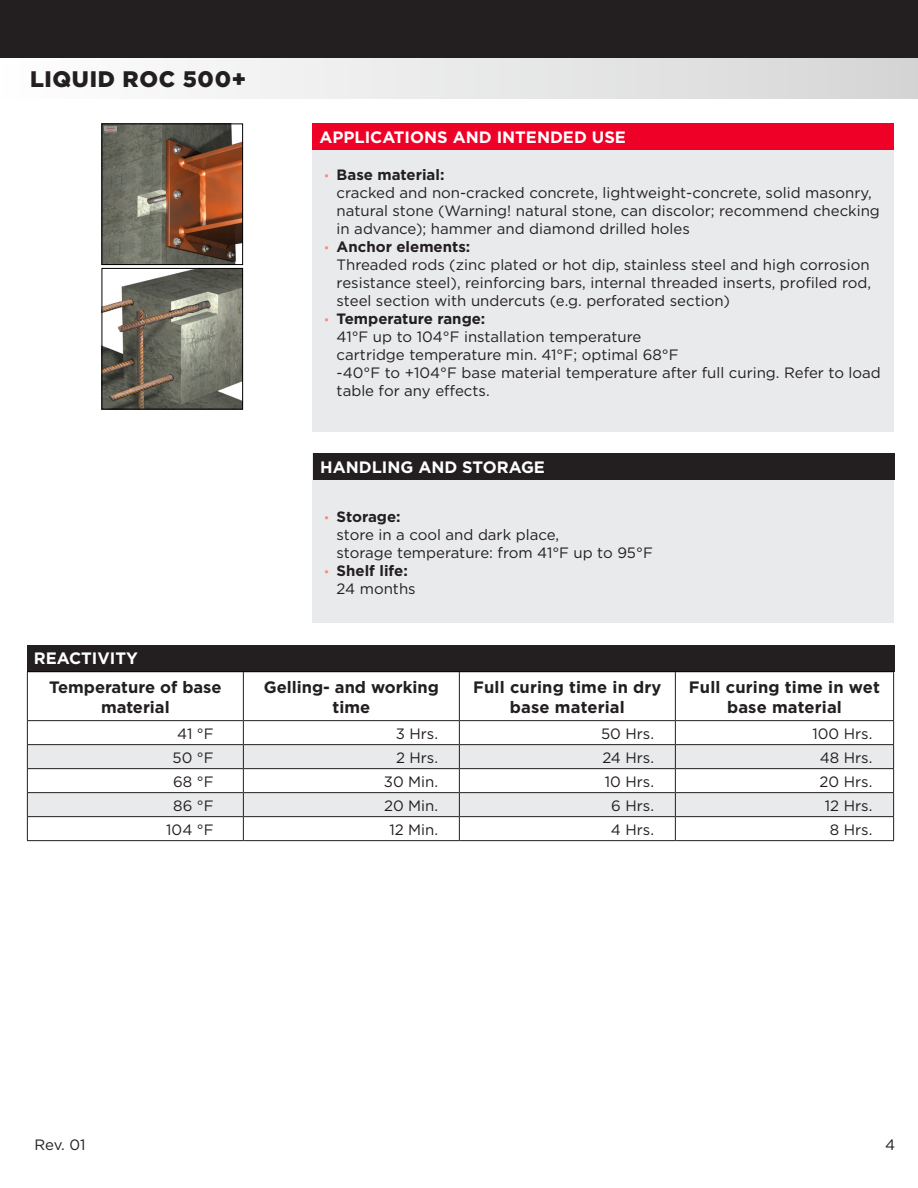
<style>
.page{position:relative;width:918px;height:1188px;background:#fff}
.page>*{position:absolute;margin:0;border:0;box-sizing:border-box;transform-origin:0 0}
.t1{font:900 22.5px "Gotham";letter-spacing:.03em;color:#231f20}
.t2{font:700 16.5px/19.8px "Gotham";letter-spacing:.01em;color:#231f20;text-align:center}
.t3{font:700 16.5px "Gotham";color:#fff}
.Copy{font:15px/18px "Gotham";color:#231f20}
.t4{font:700 15px/18px "Gotham";color:#231f20}
.s1{font-size:12px;color:#fd8979}
.s2{font-weight:700}
.s3{font-weight:400;font-size:12px;color:#fd8979}
.s4{font-weight:400}
</style>
<div class="page">
<div style="left:313px;top:124px;width:581px;height:308px;background:#e9eaeb"></div>
<div style="left:0;top:58px;width:918px;height:41px;background:linear-gradient(to right,#fefeff,#d6d6d6)"></div>
<div style="left:313px;top:124px;width:581px;height:26px;background:#ef0027"></div>
<div style="left:0;top:0;width:918px;height:58px;background:#231f20"></div>
<img style="left:104px;top:126px;width:137px;height:137px">
<div style="left:102px;top:124px;width:141px;height:141px;border:1px solid #000"></div>
<img style="left:104px;top:270px;width:137px;height:137px">
<div style="left:102px;top:268px;width:141px;height:141px;border:1px solid #000"></div>
<div style="left:27px;top:645px;width:867px;height:26px;background:#231f20"></div>
<svg style="left:28px;top:745px;width:865px;height:71px;fill:#e9eaeb"></svg>
<hr style="left:27px;top:671px;width:216px;height:1px;background:#231f20">
<hr style="left:27px;top:672px;width:1px;height:48px;background:#231f20">
<hr style="left:243px;top:671px;width:216px;height:1px;background:#231f20">
<hr style="left:243px;top:672px;width:1px;height:48px;background:#231f20">
<hr style="left:459px;top:671px;width:216px;height:1px;background:#231f20">
<hr style="left:459px;top:672px;width:1px;height:48px;background:#231f20">
<hr style="left:675px;top:671px;width:219px;height:1px;background:#231f20">
<hr style="left:675px;top:672px;width:1px;height:48px;background:#231f20">
<hr style="left:893px;top:672px;width:1px;height:48px;background:#231f20">
<hr style="left:27px;top:720px;width:216px;height:1px;background:#231f20">
<hr style="left:243px;top:720px;width:216px;height:1px;background:#231f20">
<hr style="left:459px;top:720px;width:216px;height:1px;background:#231f20">
<hr style="left:675px;top:720px;width:219px;height:1px;background:#231f20">
<hr style="left:27px;top:744px;width:216px;height:1px;background:#231f20">
<hr style="left:243px;top:744px;width:216px;height:1px;background:#231f20">
<hr style="left:459px;top:744px;width:216px;height:1px;background:#231f20">
<hr style="left:675px;top:744px;width:219px;height:1px;background:#231f20">
<hr style="left:27px;top:768px;width:216px;height:1px;background:#231f20">
<hr style="left:243px;top:768px;width:216px;height:1px;background:#231f20">
<hr style="left:459px;top:768px;width:216px;height:1px;background:#231f20">
<hr style="left:675px;top:768px;width:219px;height:1px;background:#231f20">
<hr style="left:27px;top:792px;width:216px;height:1px;background:#231f20">
<hr style="left:243px;top:792px;width:216px;height:1px;background:#231f20">
<hr style="left:459px;top:792px;width:216px;height:1px;background:#231f20">
<hr style="left:675px;top:792px;width:219px;height:1px;background:#231f20">
<svg style="left:27px;top:721px;width:1px;height:119px"></svg>
<svg style="left:243px;top:721px;width:1px;height:119px"></svg>
<svg style="left:459px;top:721px;width:1px;height:119px"></svg>
<svg style="left:675px;top:721px;width:1px;height:119px"></svg>
<svg style="left:893px;top:721px;width:1px;height:119px"></svg>
<hr style="left:27px;top:816px;width:216px;height:1px;background:#231f20">
<hr style="left:243px;top:816px;width:216px;height:1px;background:#231f20">
<hr style="left:459px;top:816px;width:216px;height:1px;background:#231f20">
<hr style="left:675px;top:816px;width:219px;height:1px;background:#231f20">
<hr style="left:27px;top:840px;width:216px;height:1px;background:#231f20">
<hr style="left:243px;top:840px;width:216px;height:1px;background:#231f20">
<hr style="left:459px;top:840px;width:216px;height:1px;background:#231f20">
<hr style="left:675px;top:840px;width:219px;height:1px;background:#231f20">
<div style="left:313px;top:454px;width:581px;height:169px;background:#e9eaeb"></div>
<div style="left:313px;top:454px;width:582px;height:26px;background:#231f20"></div>
<p class="t1" style="left:30px;top:63px;width:218px">LIQUID ROC 500+</p>
<p class="t3" style="left:319px;top:126px;width:308px">APPLICATIONS AND INTENDED USE</p>
<p class="Copy" style="left:337px;top:165px;width:545px;text-indent:-13px"><span class="s1">•</span> <span class="s2">Base material:<br></span>cracked and non-cracked concrete, lightweight-concrete, solid masonry, natural stone (Warning! natural stone, can discolor; recommend checking in advance); hammer and diamond drilled holes</p>
<p class="Copy" style="left:337px;top:237px;width:536px;text-indent:-13px"><span class="s1">•</span> <span class="s2">Anchor elements:<br></span>Threaded rods (zinc plated or hot dip, stainless steel and high corrosion resistance steel), reinforcing bars, internal threaded inserts, profiled rod, steel section with undercuts (e.g. perforated section)</p>
<p class="Copy" style="left:337px;top:309px;width:306px;text-indent:-13px"><span class="s1">•</span> <span class="s2">Temperature range:<br></span>41°F up to 104°F installation temperature</p>
<p class="Copy" style="left:337px;top:345px;width:343px">cartridge temperature min. 41°F; optimal 68°F</p>
<p class="Copy" style="left:337px;top:363px;width:546px">-40°F to +104°F base material temperature after full curing. Refer to load table for any effects.</p>
<p class="t3" style="left:320px;top:456px;width:226px">HANDLING AND STORAGE</p>
<p class="Copy" style="left:337px;top:507px;width:318px;text-indent:-13px"><span class="s1">•</span> <span class="s2">Storage:<br></span>store in a cool and dark place,<br>storage temperature: from 41°F up to 95°F</p>
<p class="t4" style="left:337px;top:562px;width:81px;text-indent:-13px"><span class="s3">•</span> Shelf life:<br><span class="s4">24 months</span></p>
<p class="t3" style="left:34px;top:647px;width:106px">REACTIVITY</p>
<p class="t2" style="left:49px;top:677px;width:174px">Temperature of base material</p>
<p class="t2" style="left:264px;top:677px;width:177px">Gelling- and working time</p>
<p class="t2" style="left:473px;top:677px;width:190px">Full curing time in dry base material</p>
<p class="t2" style="left:689px;top:677px;width:193px">Full curing time in wet base material</p>
<p class="Copy" style="left:177px;top:724px;width:38px">41 °F</p>
<p class="Copy" style="left:396px;top:724px;width:44px">3 Hrs.</p>
<p class="Copy" style="left:601px;top:724px;width:55px">50 Hrs.</p>
<p class="Copy" style="left:812px;top:724px;width:61px">100 Hrs.</p>
<p class="Copy" style="left:172px;top:748px;width:43px">50 °F</p>
<p class="Copy" style="left:396px;top:748px;width:44px">2 Hrs.</p>
<p class="Copy" style="left:602px;top:748px;width:53px">24 Hrs.</p>
<p class="Copy" style="left:820px;top:748px;width:54px">48 Hrs.</p>
<p class="Copy" style="left:173px;top:772px;width:42px">68 °F</p>
<p class="Copy" style="left:384px;top:772px;width:56px">30 Min.</p>
<p class="Copy" style="left:605px;top:772px;width:51px">10 Hrs.</p>
<p class="Copy" style="left:820px;top:772px;width:54px">20 Hrs.</p>
<p class="Copy" style="left:173px;top:796px;width:42px">86 °F</p>
<p class="Copy" style="left:384px;top:796px;width:56px">20 Min.</p>
<p class="Copy" style="left:611px;top:796px;width:44px">6 Hrs.</p>
<p class="Copy" style="left:825px;top:796px;width:49px">12 Hrs.</p>
<p class="Copy" style="left:166px;top:820px;width:49px">104 °F</p>
<p class="Copy" style="left:389px;top:820px;width:50px">12 Min.</p>
<p class="Copy" style="left:611px;top:820px;width:45px">4 Hrs.</p>
<p class="Copy" style="left:830px;top:820px;width:44px">8 Hrs.</p>
<p class="Copy" style="left:35px;top:1136px;width:52px">Rev. 01</p>
<p class="Copy" style="left:885px;top:1136px;width:12px">4</p>
</div>
